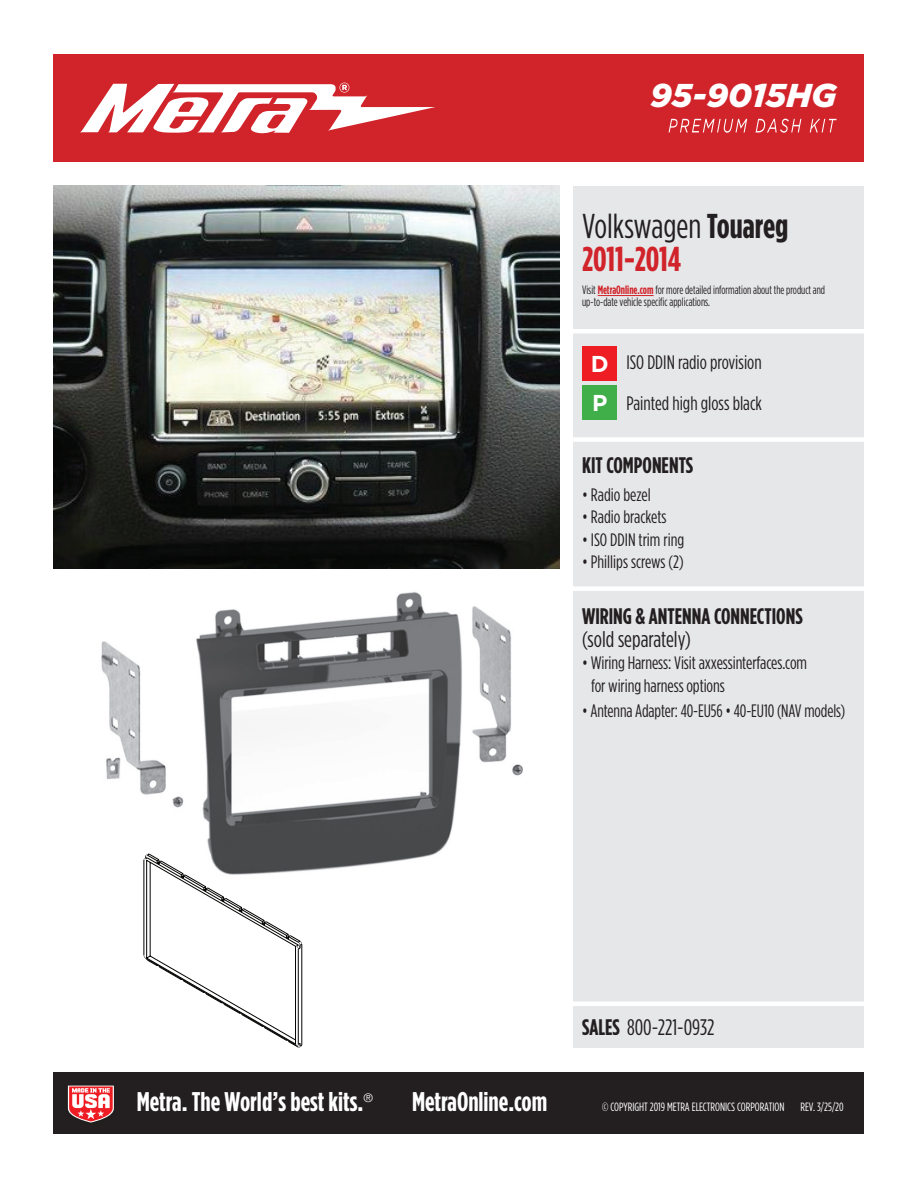
<style>
.page{position:relative;width:918px;height:1188px;background:#fff}
.page>*{position:absolute;margin:0;border:0;box-sizing:border-box;transform-origin:0 0}
.t1{font:34.5px/33px "Gotham Condensed";color:#231f20}
.t2{font:italic 900 33px "Gotham";color:#fff}
.t3{font:700 27px "Gotham Condensed";color:#fff}
.t4{font:700 22.95px "Gotham";color:#fff}
.t5{font:700 22.5px "Gotham Condensed";color:#231f20}
.t6{font:22.5px "Gotham Condensed";color:#231f20}
.t7{font:19.5px/40.5px "Gotham Condensed";color:#231f20}
.t8{font:18px/22.5px "Gotham Condensed";letter-spacing:-.005em;color:#231f20}
.t9{font:12px/12px "Gotham Condensed";color:#231f20;scale:.93 1}
.t10{font:12px "Gotham Condensed";color:#fff}
.t11{font:300 12px "Helvetica Neue";color:#fff}
.s1{font-weight:700}
.s2{font-weight:700;color:#d1232a}
</style>
<div class="page">
<div style="left:53px;top:1072px;width:810px;height:62px;background:#231f20"></div>
<div style="left:53px;top:54px;width:810px;height:108px;background:#d1232a"></div>
<svg style="left:80px;top:83px;width:355px;height:51px"></svg>
<svg style="left:669px;top:119px;width:168px;height:14px"></svg>
<div style="left:573px;top:186px;width:290px;height:862px;background:#e6e7e9"></div>
<svg style="left:67px;top:1085px;width:47px;height:38px;background:#d47679"></svg>
<img style="left:101px;top:592px;width:422px;height:289px">
<hr style="left:573px;top:329px;width:295px;height:4px;background:#fff">
<div style="left:583px;top:346px;width:34px;height:35px;background:#ee1d23"></div>
<div style="left:572px;top:437px;width:294px;height:5px;background:#fff"></div>
<div style="left:572px;top:586px;width:294px;height:5px;background:#fff"></div>
<hr style="left:572px;top:1002px;width:294px;height:4px;background:#fff">
<hr style="left:598px;top:295px;width:56px;height:1px;background:#d1232a">
<img style="left:53px;top:186px;width:506px;height:382px">
<div style="left:583px;top:386px;width:34px;height:34px;background:#40ae49"></div>
<svg style="left:144px;top:854px;width:158px;height:194px"></svg>
<h2 class="t2" style="left:650px;top:77px;width:188px">95-9015HG</h2>
<h1 class="t1" style="left:582px;top:209px;width:208px">Volkswagen <span class="s1">Touareg<br></span><span class="s2">2011-2014</span></h1>
<p class="t9" style="left:582px;top:284px;width:263px">Visit <span class="s2">MetraOnline.com</span> for more detailed information about the product and up-to-date vehicle specific applications.</p>
<p class="t4" style="left:591px;top:350px;width:19px">D</p>
<p class="t4" style="left:592px;top:390px;width:17px">P</p>
<p class="t7" style="left:626px;top:342px;width:137px">ISO DDIN radio provision<br>Painted high gloss black</p>
<p class="t5" style="left:582px;top:453px;width:113px">KIT COMPONENTS</p>
<p class="t8" style="left:582px;top:483px;width:70px">• Radio bezel</p>
<p class="t8" style="left:582px;top:505px;width:86px">• Radio brackets</p>
<p class="t8" style="left:582px;top:528px;width:104px">• ISO DDIN trim ring</p>
<p class="t8" style="left:582px;top:550px;width:103px">• Phillips screws (2)</p>
<p class="t5" style="left:582px;top:604px;width:222px">WIRING &amp; ANTENNA CONNECTIONS</p>
<p class="t6" style="left:582px;top:627px;width:110px">(sold separately)</p>
<p class="t8" style="left:591px;top:651px;width:218px;text-indent:-9px">• Wiring Harness: Visit axxessinterfaces.com for wiring harness options</p>
<p class="t8" style="left:582px;top:699px;width:265px">• Antenna Adapter: 40-EU56 • 40-EU10 (NAV models)</p>
<p class="t6" style="left:582px;top:1015px;width:134px"><span class="s1">SALES</span> 800-221-0932</p>
<h3 class="t3" style="left:137px;top:1087px;width:228px">Metra. The World’s best kits.</h3>
<p class="t11" style="left:363px;top:1088px;width:11px">®</p>
<h3 class="t3" style="left:412px;top:1087px;width:137px">MetraOnline.com</h3>
<p class="t10" style="left:602px;top:1100px;width:184px">© COPYRIGHT 2019 METRA ELECTRONICS CORPORATION</p>
<p class="t10" style="left:800px;top:1100px;width:45px">REV. 3/25/20</p>
</div>
